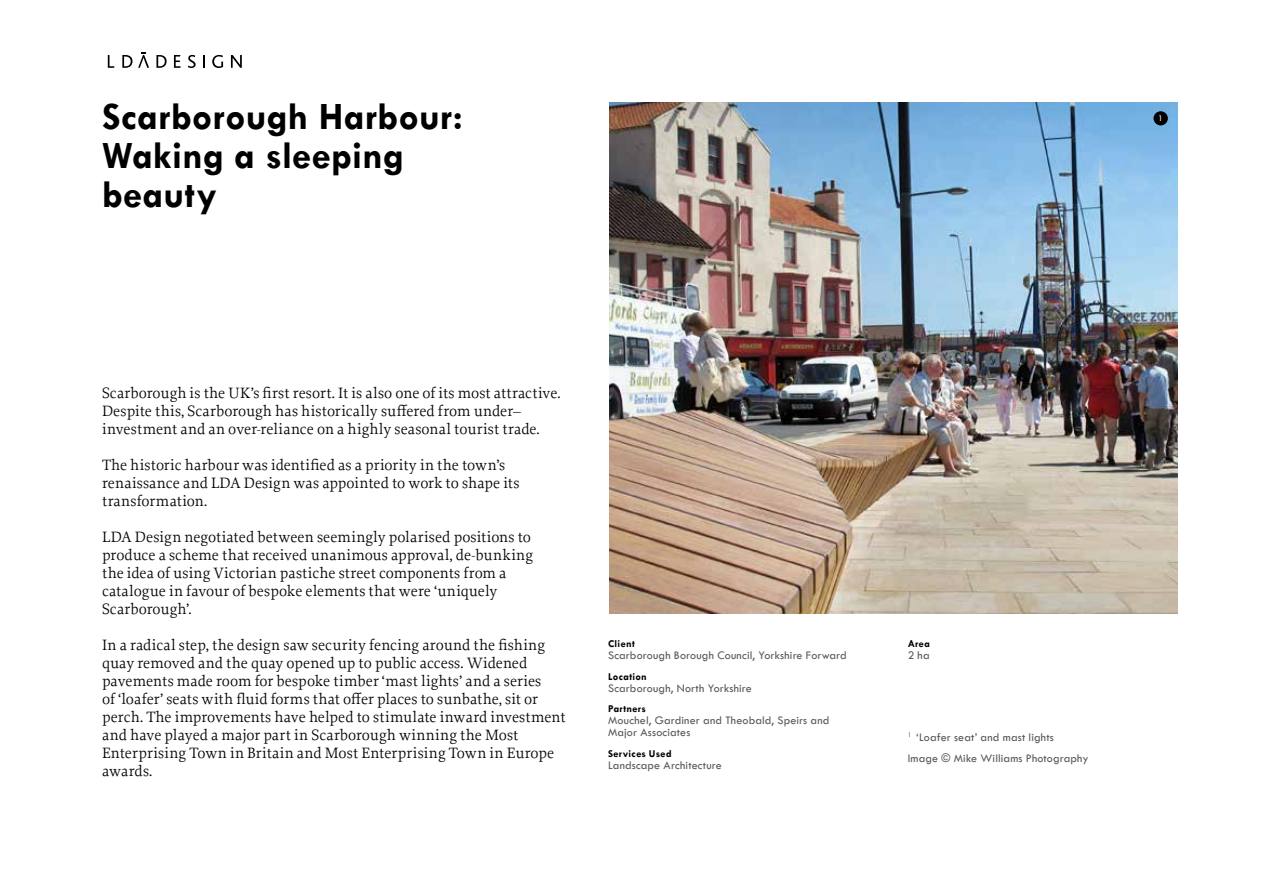
<style>
.page{position:relative;width:1263px;height:893px;background:#fff}
.page>*{position:absolute;margin:0;border:0;box-sizing:border-box;transform-origin:0 0}
.t1{font:700 39px/39px "Tw Cen";letter-spacing:.01em;color:#000}
.t2{font:15.75px/18px "Proforma";letter-spacing:.005em;color:#000}
.t3{font:12px/12px "Tw Cen";letter-spacing:.01em;color:#575756}
.t4{font:700 10.5px "Tw Cen";letter-spacing:.035em;color:#000}
.t5{font:9px "Tw Cen";color:#fff}
</style>
<div class="page">
<svg style="left:108px;top:55px;width:6px;height:13px"></svg>
<svg style="left:122px;top:55px;width:10px;height:13px"></svg>
<svg style="left:156px;top:55px;width:11px;height:13px"></svg>
<svg style="left:174px;top:55px;width:6px;height:13px"></svg>
<svg style="left:188px;top:55px;width:8px;height:13px"></svg>
<svg style="left:203px;top:55px;width:2px;height:13px"></svg>
<svg style="left:212px;top:55px;width:11px;height:13px"></svg>
<svg style="left:231px;top:55px;width:11px;height:13px"></svg>
<svg style="left:138px;top:52px;width:11px;height:16px"></svg>
<img style="left:610px;top:102px;width:568px;height:512px">
<div style="left:1153px;top:111px;width:15px;height:14px;background:#000;border-radius:50%"></div>
<h1 class="t1" style="left:102px;top:96px;width:362px">Scarborough Harbour:<br>Waking a sleeping beauty</h1>
<p class="t2" style="left:102px;top:383px;width:460px">Scarborough is the UK’s first resort. It is also one of its most attractive.<br>Despite this, Scarborough has historically suffered from under– investment and an over-reliance on a highly seasonal tourist trade.</p>
<p class="t2" style="left:102px;top:455px;width:419px">The historic harbour was identified as a priority in the town’s renaissance and LDA Design was appointed to work to shape its transformation.</p>
<p class="t2" style="left:102px;top:527px;width:433px">LDA Design negotiated between seemingly polarised positions to produce a scheme that received unanimous approval, de-bunking the idea of using Victorian pastiche street components from a catalogue in favour of bespoke elements that were ‘uniquely Scarborough’.</p>
<p class="t2" style="left:102px;top:635px;width:465px">In a radical step, the design saw security fencing around the fishing quay removed and the quay opened up to public access. Widened pavements made room for bespoke timber ‘mast lights’ and a series<br>of ‘loafer’ seats with fluid forms that offer places to sunbathe, sit or perch. The improvements have helped to stimulate inward investment and have played a major part in Scarborough winning the Most Enterprising Town in Britain and Most Enterprising Town in Europe awards.</p>
<p class="t4" style="left:608px;top:638px;width:28px">Client</p>
<p class="t3" style="left:608px;top:649px;width:240px">Scarborough Borough Council, Yorkshire Forward</p>
<p class="t4" style="left:608px;top:670px;width:40px">Location</p>
<p class="t3" style="left:608px;top:682px;width:145px">Scarborough, North Yorkshire</p>
<p class="t4" style="left:608px;top:703px;width:39px">Partners</p>
<p class="t3" style="left:608px;top:714px;width:223px">Mouchel, Gardiner and Theobald, Speirs and<br>Major Associates</p>
<p class="t4" style="left:608px;top:747px;width:65px">Services Used</p>
<p class="t3" style="left:608px;top:759px;width:115px">Landscape Architecture</p>
<p class="t4" style="left:908px;top:638px;width:24px">Area</p>
<p class="t3" style="left:908px;top:649px;width:23px">2 ha</p>
<p class="t3" style="left:908px;top:727px;width:182px;line-height:20.5px"><sup>1</sup> ‘Loafer seat’ and mast lights<br>Image © Mike Williams Photography</p>
<p class="t5" style="left:1158px;top:113px;width:11px">11</p>
</div>
